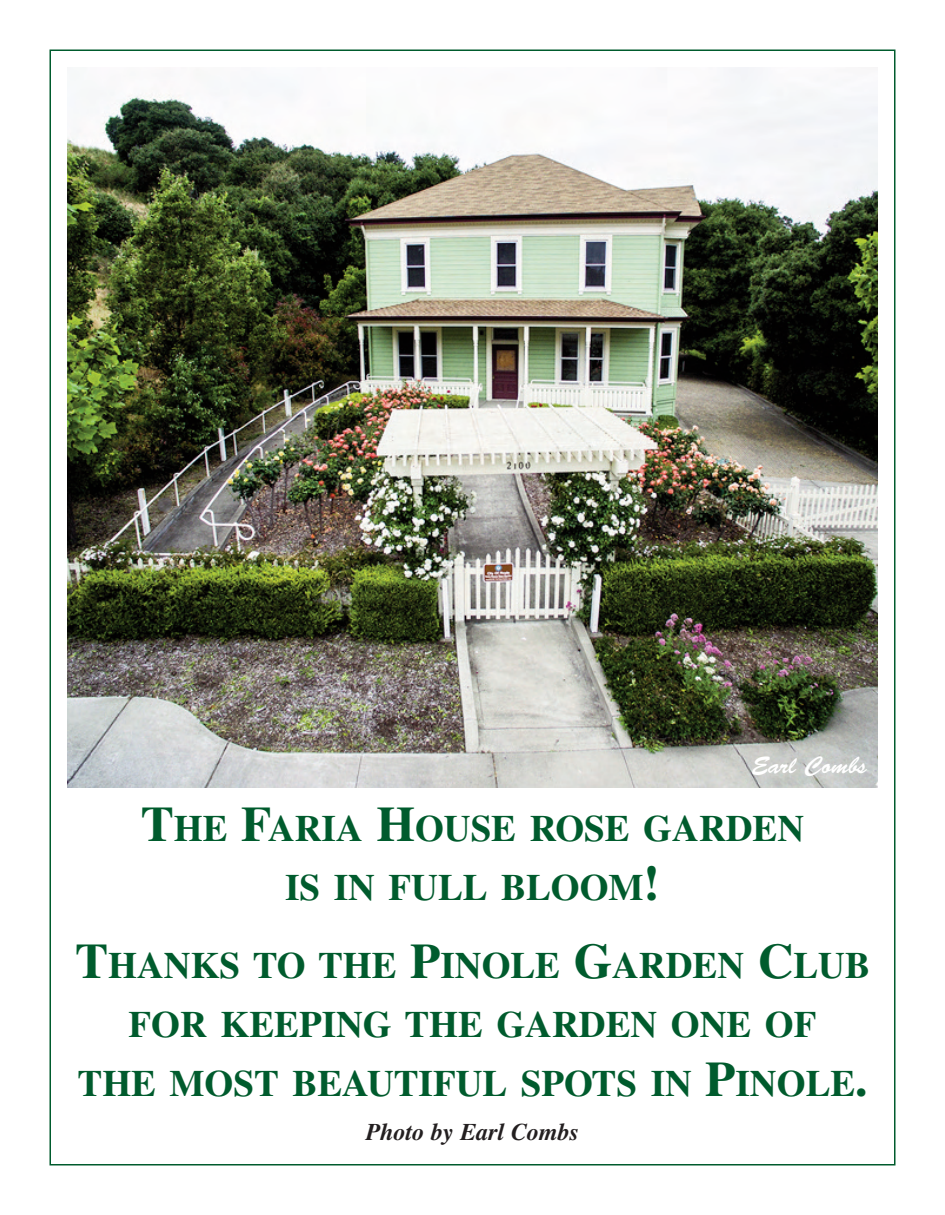
<style>
.page{position:relative;width:945px;height:1215px;background:#fff}
.page>*{position:absolute;margin:0;border:0;box-sizing:border-box;transform-origin:0 0}
.t1{font:700 37.2px/59.4px "Times";color:#005b2d;text-align:center}
.t2{font:italic 700 24px "Times";color:#231f20}
.t3{font:24px "Brush Script";color:#fff}
.s1{font-size:49.5px}
</style>
<div class="page">
<img style="left:68px;top:68px;width:810px;height:720px">
<p class="t3" style="left:752px;top:757px;width:116px">Earl Combs</p>
<p class="t1" style="left:141px;top:802px;width:665px"><span class="s1">T</span>HE <span class="s1">F</span>ARIA <span class="s1">H</span>OUSE ROSE GARDEN<br>IS IN FULL BLOOM<span class="s1">!</span></p>
<p class="t1" style="left:75px;top:939px;width:796px"><span class="s1">T</span>HANKS TO THE <span class="s1">P</span>INOLE <span class="s1">G</span>ARDEN <span class="s1">C</span>LUB<br>FOR KEEPING THE GARDEN ONE OF<br>THE MOST BEAUTIFUL SPOTS IN <span class="s1">P</span>INOLE<span class="s1">.</span></p>
<p class="t2" style="left:366px;top:1123px;width:215px">Photo by Earl Combs</p>
</div>
